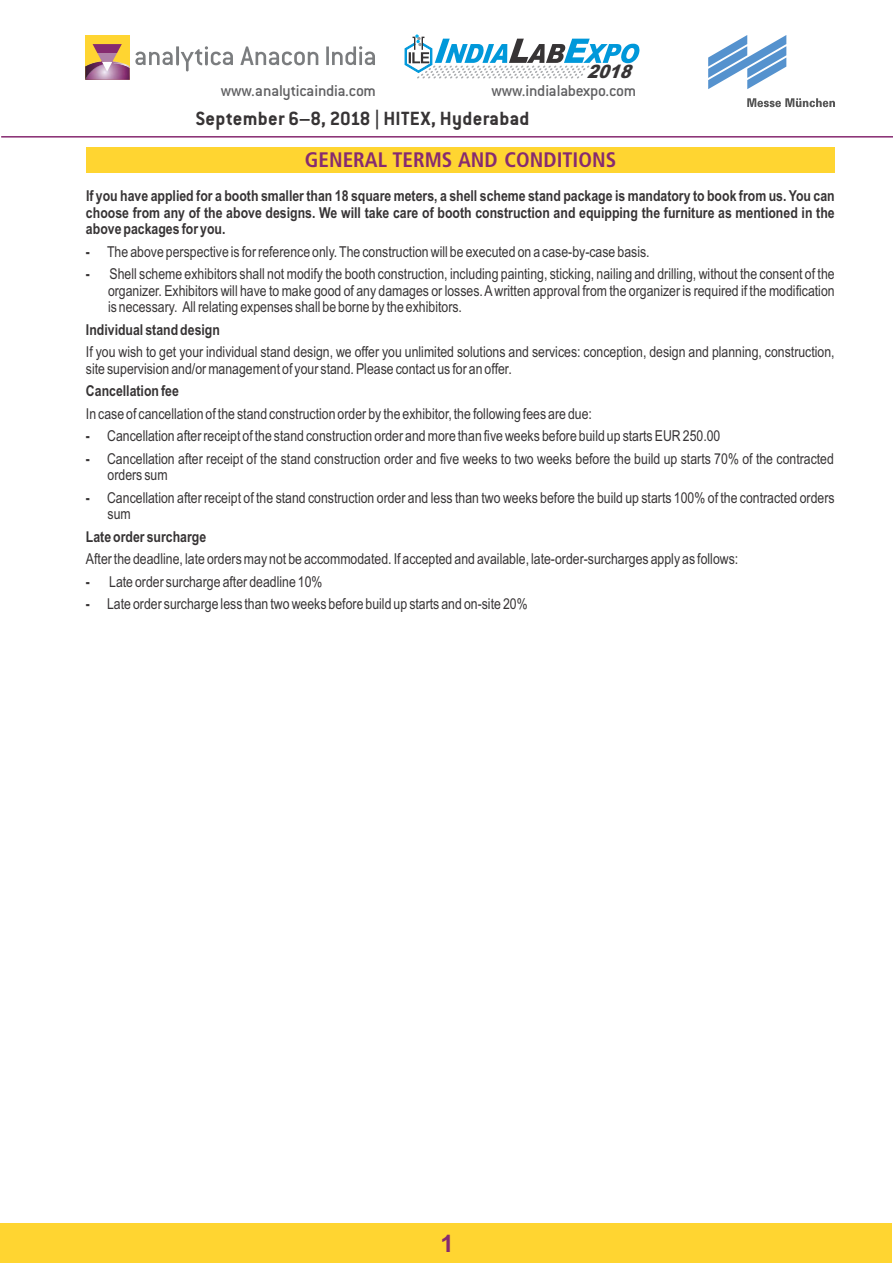
<style>
.page{position:relative;width:893px;height:1263px;background:#fff}
.page>*{position:absolute;margin:0;border:0;box-sizing:border-box;transform-origin:0 0}
.t1{font:700 24px "Arial";color:#862a70}
.t2{font:700 21px "Conduit ITC";letter-spacing:.015em;color:#373435}
.t3{font:700 condensed 21px "Frutiger LT Com";color:#862a70}
.t4{font:italic 900 18.45px "Arial";color:#373435;scale:.88 1}
.t5{font:500 17.25px "Conduit ITC";letter-spacing:-.015em;color:#606062}
.t6{font:15px/16.5px "Arial Narrow";color:#373435}
.t7{font:700 15px/16.5px "Arial Narrow";color:#373435;text-align:justify}
.s1{font-family:"Arial";font-weight:400}
.s2{font-weight:700}
</style>
<div class="page">
<div style="left:86px;top:147px;width:749px;height:25px;background:#ffd531"></div>
<hr style="left:1px;top:136px;width:892px;height:2px;background:#862a70">
<div style="left:0;top:1223px;width:892px;height:40px;background:#ffd531"></div>
<svg style="left:747px;top:98px;width:88px;height:9px"></svg>
<svg style="left:708px;top:35px;width:78px;height:54px"></svg>
<div style="left:85px;top:35px;width:44px;height:45px;background:#ffd531"></div>
<img style="left:85px;top:62px;width:45px;height:18px">
<img style="left:86px;top:63px;width:44px;height:17px">
<svg style="left:93px;top:44px;width:29px;height:28px"></svg>
<svg style="left:240px;top:46px;width:78px;height:19px"></svg>
<hr style="left:326px;top:46px;width:3px;height:19px;background:#7b7d7f">
<svg style="left:332px;top:46px;width:43px;height:19px"></svg>
<svg style="left:135px;top:46px;width:98px;height:25px"></svg>
<svg style="left:405px;top:35px;width:235px;height:43px"></svg>
<p class="t4" style="left:587px;top:65px;width:57px">2018</p>
<p class="t5" style="left:221px;top:85px;width:157px">www.analyticaindia.com</p>
<p class="t5" style="left:491px;top:85px;width:146px">www.indialabexpo.com</p>
<h2 class="t2" style="left:196px;top:112px;width:335px">September 6–8, 2018 <span class="s1">|</span> HITEX, Hyderabad</h2>
<h2 class="t3" style="left:305px;top:151px;width:313px">GENERAL TERMS AND CONDITIONS</h2>
<p class="t7" style="left:86px;top:189px;width:750px">If you have applied for a booth smaller than 18 square meters, a shell scheme stand package is mandatory to book from us. You can choose from any of the above designs. We will take care of booth construction and equipping the furniture as mentioned in the above packages for you.</p>
<p class="t6" style="left:86px;top:245px;width:565px"><span class="s2">-</span> The above perspective is for reference only. The construction will be executed on a case-by-case basis.</p>
<p class="t6" style="left:108px;top:267px;width:728px;text-align:justify;text-indent:-22px"><span class="s2">-</span> Shell scheme exhibitors shall not modify the booth construction, including painting, sticking, nailing and drilling, without the consent of the organizer. Exhibitors will have to make good of any damages or losses. Awritten approval from the organizer is required if the modification is necessary. All relating expenses shall be borne by the exhibitors.</p>
<p class="t7" style="left:86px;top:323px;width:135px">Individual stand design</p>
<p class="t6" style="left:86px;top:345px;width:750px">If you wish to get your individual stand design, we offer you unlimited solutions and services: conception, design and planning, construction, site supervision and/or management of your stand. Please contact us for an offer.</p>
<p class="t7" style="left:86px;top:384px;width:94px">Cancellation fee</p>
<p class="t6" style="left:86px;top:407px;width:508px">In case of cancellation of the stand construction order by the exhibitor, the following fees are due:</p>
<p class="t6" style="left:86px;top:429px;width:636px"><span class="s2">-</span> Cancellation after receipt of the stand construction order and more than five weeks before build up starts EUR 250.00</p>
<p class="t6" style="left:108px;top:452px;width:728px;text-indent:-22px"><span class="s2">-</span> Cancellation after receipt of the stand construction order and five weeks to two weeks before the build up starts 70% of the contracted orders sum</p>
<p class="t6" style="left:108px;top:491px;width:729px;text-indent:-22px"><span class="s2">-</span> Cancellation after receipt of the stand construction order and less than two weeks before the build up starts 100% of the contracted orders sum</p>
<p class="t7" style="left:86px;top:530px;width:122px">Late order surcharge</p>
<p class="t6" style="left:86px;top:552px;width:654px">After the deadline, late orders may not be accommodated. If accepted and available, late-order-surcharges apply as follows:</p>
<p class="t6" style="left:86px;top:575px;width:238px"><span class="s2">-</span> Late order surcharge after deadline 10%</p>
<p class="t6" style="left:86px;top:597px;width:443px"><span class="s2">-</span> Late order surcharge less than two weeks before build up starts and on-site 20%</p>
<h1 class="t1" style="left:440px;top:1234px;width:15px">1</h1>
</div>
